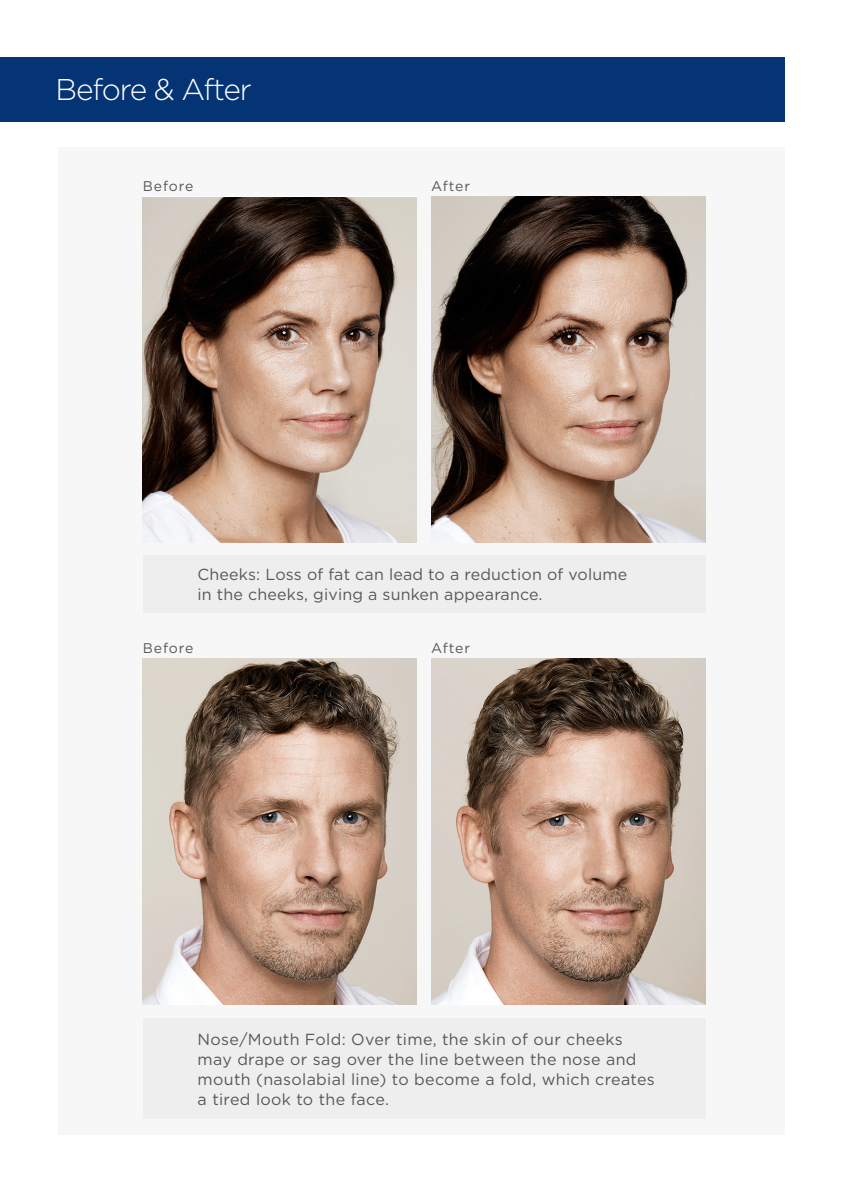
<style>
.page{position:relative;width:842px;height:1191px;background:#fff}
.page>*{position:absolute;margin:0;border:0;box-sizing:border-box;transform-origin:0 0}
.t1{font:300 30px "Gotham";letter-spacing:-.04em;color:#fff}
.t2{font:16px/20px "Gotham";letter-spacing:.02em;color:#57585a}
.t3{font:14px "Gotham";letter-spacing:.06em;color:#57585a}
</style>
<div class="page">
<div style="left:58px;top:147px;width:726px;height:988px;background:#f7f7f8"></div>
<div style="left:143px;top:555px;width:562px;height:57px;background:#eeeeef"></div>
<div style="left:143px;top:1018px;width:562px;height:101px;background:#eeeeef"></div>
<img style="left:143px;top:198px;width:274px;height:344px">
<img style="left:143px;top:659px;width:274px;height:345px">
<img style="left:431px;top:197px;width:274px;height:345px">
<img style="left:431px;top:659px;width:274px;height:345px">
<div style="left:0;top:57px;width:784px;height:65px;background:#053474"></div>
<h1 class="t1" style="left:56px;top:70px;width:198px">Before &amp; After</h1>
<p class="t3" style="left:143px;top:177px;width:52px">Before</p>
<p class="t3" style="left:431px;top:177px;width:40px">After</p>
<p class="t2" style="left:197px;top:564px;width:431px">Cheeks: Loss of fat can lead to a reduction of volume in the cheeks, giving a sunken appearance.</p>
<p class="t3" style="left:143px;top:639px;width:52px">Before</p>
<p class="t3" style="left:431px;top:639px;width:40px">After</p>
<p class="t2" style="left:197px;top:1029px;width:458px">Nose/Mouth Fold: Over time, the skin of our cheeks may drape or sag over the line between the nose and mouth (nasolabial line) to become a fold, which creates a tired look to the face.</p>
</div>
